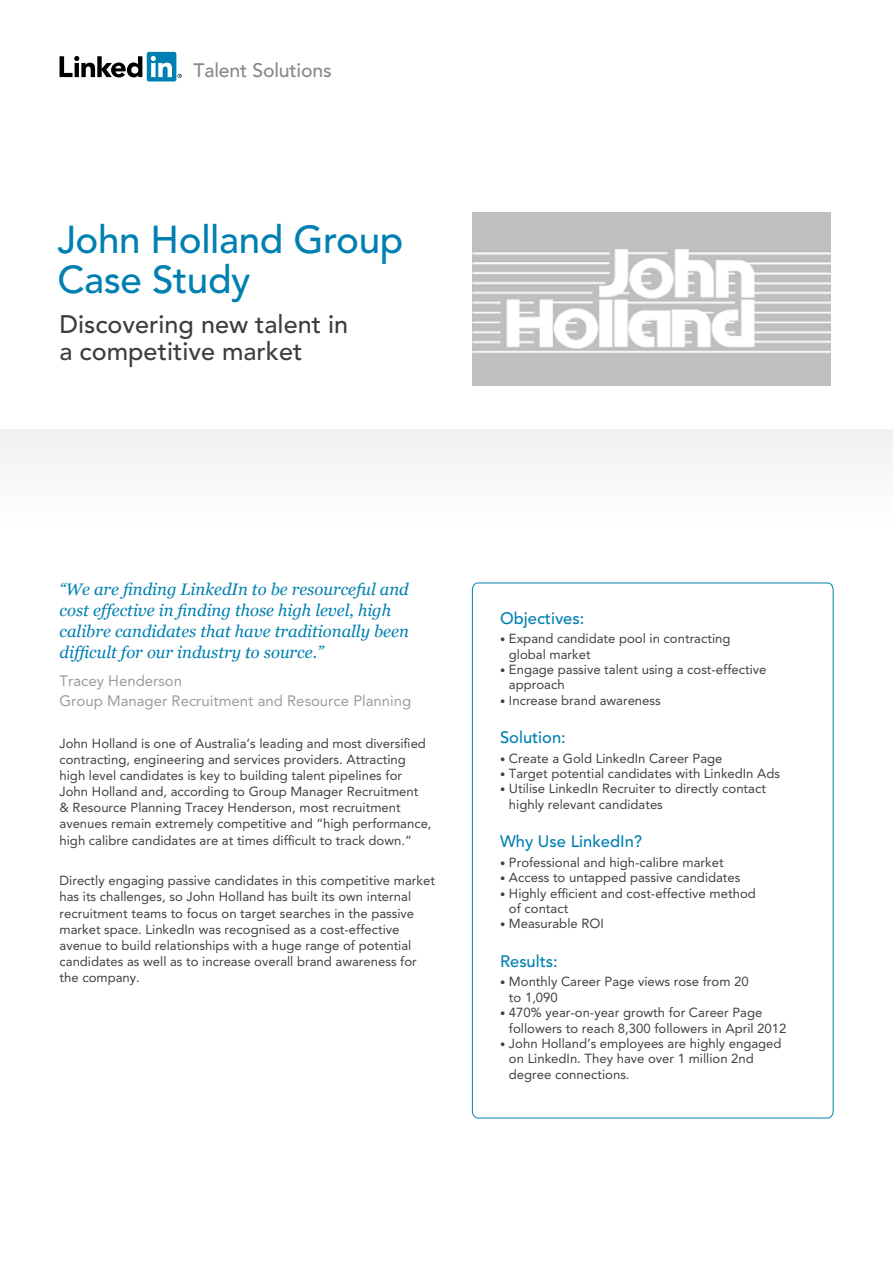
<style>
.page{position:relative;width:893px;height:1263px;background:#fff}
.page>*{position:absolute;margin:0;border:0;box-sizing:border-box;transform-origin:0 0}
.t1{font:500 38.55px/40.5px "Avenir";letter-spacing:-.01em;color:#0080b2}
.t2{font:500 25.2px/27px "Avenir";color:#3d3e42}
.t3{font:500 19.5px "Avenir";letter-spacing:-.01em;color:#888a8b}
.t4{font:italic 16.65px/21px "Georgia";color:#0080b2}
.t5{font:500 16.5px "Avenir";color:#0080b2}
.t6{font:15px/19.5px "Avenir";color:#9c9c9d}
.t7{font:13.2px/16.2px "Avenir";color:#414042}
.s1{font-size:10.5px}
</style>
<div class="page">
<svg style="left:60px;top:56px;width:82px;height:21px"></svg>
<div style="left:147px;top:52px;width:29px;height:29px;background:#0080b2;border-radius:2px"></div>
<svg style="left:151px;top:56px;width:31px;height:22px"></svg>
<svg style="left:472px;top:582px;width:362px;height:537px"></svg>
<div style="left:0;top:429px;width:893px;height:103px;background:#f8f8f8"></div>
<img style="left:472px;top:213px;width:359px;height:172px">
<h3 class="t3" style="left:193px;top:53px;width:140px">Talent Solutions</h3>
<h1 class="t1" style="left:57px;top:220px;width:348px">John Holland Group<br>Case Study</h1>
<h2 class="t2" style="left:60px;top:311px;width:290px">Discovering new talent in a competitive market</h2>
<p class="t4" style="left:60px;top:579px;width:351px">“We are finding LinkedIn to be resourceful and cost effective in finding those high level, high calibre candidates that have traditionally been difficult for our industry to source.”</p>
<p class="t6" style="left:60px;top:671px;width:353px">Tracey Henderson<br>Group Manager Recruitment and Resource Planning</p>
<p class="t7" style="left:60px;top:735px;width:374px">John Holland is one of Australia’s leading and most diversified contracting, engineering and services providers. Attracting high level candidates is key to building talent pipelines for John Holland and, according to Group Manager Recruitment<br>&amp; Resource Planning Tracey Henderson, most recruitment avenues remain extremely competitive and “high performance, high calibre candidates are at times difficult to track down.”</p>
<p class="t7" style="left:60px;top:873px;width:377px">Directly engaging passive candidates in this competitive market has its challenges, so John Holland has built its own internal recruitment teams to focus on target searches in the passive market space. LinkedIn was recognised as a cost-effective avenue to build relationships with a huge range of potential candidates as well as to increase overall brand awareness for the company.</p>
<p class="t5" style="left:500px;top:608px;width:86px">Objectives:</p>
<p class="t7" style="left:509px;top:631px;width:223px;line-height:15.3px;text-indent:-9px"><span class="s1">•</span> Expand candidate pool in contracting global market</p>
<p class="t7" style="left:509px;top:662px;width:259px;line-height:15.3px;text-indent:-9px"><span class="s1">•</span> Engage passive talent using a cost-effective approach</p>
<p class="t7" style="left:500px;top:692px;width:162px"><span class="s1">•</span> Increase brand awareness</p>
<p class="t5" style="left:500px;top:728px;width:67px">Solution:</p>
<p class="t7" style="left:500px;top:750px;width:224px"><span class="s1">•</span> Create a Gold LinkedIn Career Page</p>
<p class="t7" style="left:500px;top:765px;width:281px"><span class="s1">•</span> Target potential candidates with LinkedIn Ads</p>
<p class="t7" style="left:509px;top:781px;width:259px;line-height:15.3px;text-indent:-9px"><span class="s1">•</span> Utilise LinkedIn Recruiter to directly contact highly relevant candidates</p>
<p class="t5" style="left:500px;top:832px;width:144px">Why Use LinkedIn?</p>
<p class="t7" style="left:500px;top:854px;width:225px"><span class="s1">•</span> Professional and high-calibre market</p>
<p class="t7" style="left:500px;top:870px;width:242px"><span class="s1">•</span> Access to untapped passive candidates</p>
<p class="t7" style="left:509px;top:885px;width:248px;line-height:15.3px;text-indent:-9px"><span class="s1">•</span> Highly efficient and cost-effective method of contact</p>
<p class="t7" style="left:500px;top:916px;width:105px"><span class="s1">•</span> Measurable ROI</p>
<p class="t5" style="left:500px;top:951px;width:59px">Results:</p>
<p class="t7" style="left:509px;top:974px;width:241px;line-height:15.3px;text-indent:-9px"><span class="s1">•</span> Monthly Career Page views rose from 20 to 1,090</p>
<p class="t7" style="left:509px;top:1005px;width:279px;line-height:15.3px;text-indent:-9px"><span class="s1">•</span> 470% year-on-year growth for Career Page followers to reach 8,300 followers in April 2012</p>
<p class="t7" style="left:509px;top:1036px;width:274px;line-height:15.3px;text-indent:-9px"><span class="s1">•</span> John Holland’s employees are highly engaged on LinkedIn. They have over 1 million 2nd degree connections.</p>
</div>
